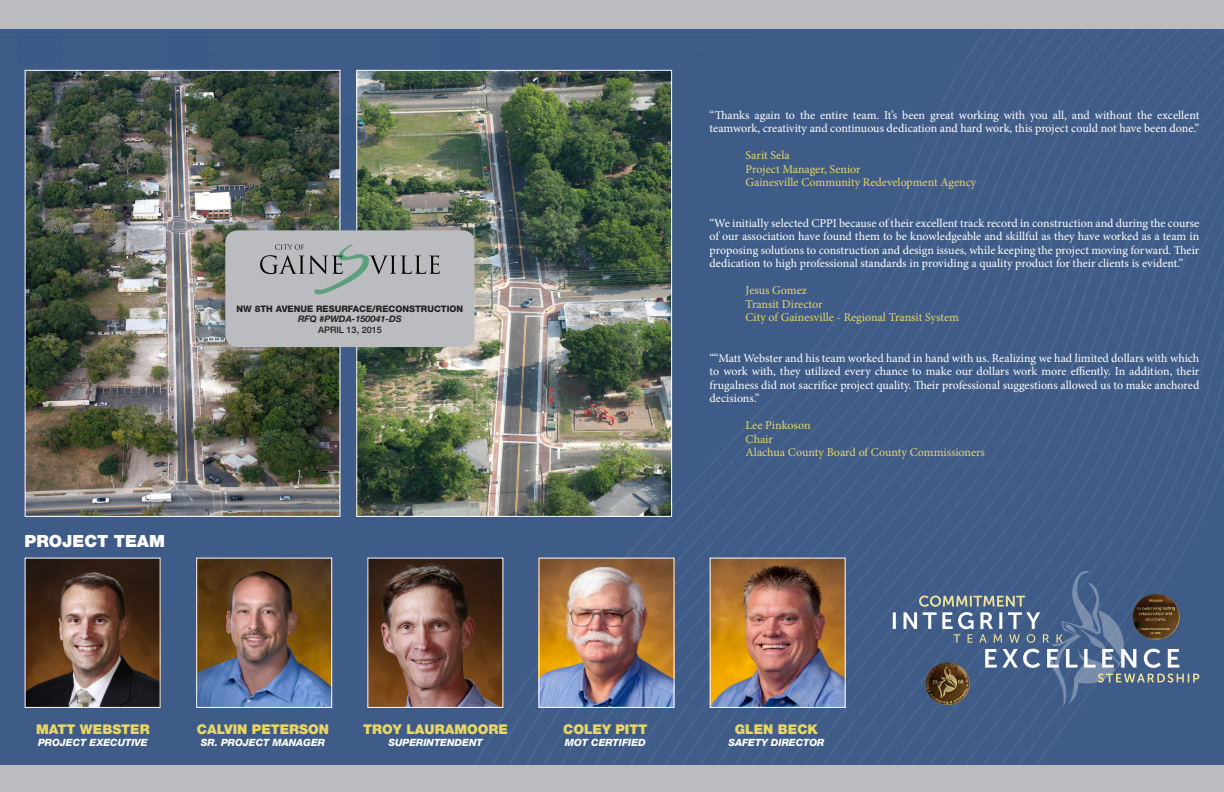
<style>
.page{position:relative;width:1224px;height:792px;background:#fff}
.page>*{position:absolute;margin:0;border:0;box-sizing:border-box;transform-origin:0 0}
.t1{font:900 16.8px "Helvetica Neue";color:#fff}
.t2{font:900 13.4px "Helvetica Neue";color:#e8d665}
.t3{font:12px/13.5px "Minion Pro";letter-spacing:-.005em;color:#fff;text-align:justify}
.t4{font:12px "Minion Pro";color:#e8d665}
.t5{font:italic 800 10px "Helvetica Neue";color:#fff}
.t6{font:800 9px "Helvetica Neue";color:#231f20}
.t7{font:italic 700 9px "Helvetica Neue";color:#231f20}
.t8{font:500 9px "Helvetica Neue";color:#231f20}
</style>
<div class="page">
<img style="left:0;top:29px;width:1224px;height:737px">
<img style="left:27px;top:560px;width:132px;height:146px">
<img style="left:27px;top:72px;width:311px;height:443px">
<img style="left:358px;top:72px;width:312px;height:443px">
<img style="left:540px;top:560px;width:133px;height:146px">
<div style="left:538px;top:558px;width:137px;height:150px;border:1px solid #fff"></div>
<img style="left:198px;top:560px;width:132px;height:146px">
<div style="left:196px;top:558px;width:136px;height:150px;border:1px solid #fff"></div>
<img style="left:369px;top:560px;width:132px;height:146px">
<div style="left:0;top:0;width:1224px;height:29px;background:#bbbcbf"></div>
<div style="left:0;top:766px;width:1224px;height:26px;background:#bbbcbf"></div>
<img style="left:712px;top:560px;width:132px;height:146px">
<svg style="left:893px;top:570px;width:306px;height:138px;background:#546e92"></svg>
<img style="left:925px;top:662px;width:45px;height:43px">
<img style="left:1132px;top:594px;width:48px;height:46px">
<div style="left:225px;top:230px;width:249px;height:117px;background:#bbbcbf;border-radius:12px"></div>
<svg style="left:260px;top:244px;width:180px;height:50px"></svg>
<p class="t6" style="left:237px;top:303px;width:228px">NW 8TH AVENUE RESURFACE/RECONSTRUCTION</p>
<p class="t7" style="left:298px;top:314px;width:105px">RFQ #PWDA-150041-DS</p>
<p class="t8" style="left:318px;top:325px;width:65px">APRIL 13, 2015</p>
<p class="t1" style="left:25px;top:531px;width:142px">PROJECT TEAM</p>
<p class="t3" style="left:710px;top:108px;width:491px">“Thanks again to the entire team. It’s been great working with you all, and without the excellent teamwork, creativity and continuous dedication and hard work, this project could not have been done.”</p>
<p class="t4" style="left:746px;top:148px;width:46px">Sarit Sela</p>
<p class="t4" style="left:746px;top:161px;width:117px">Project Manager, Senior</p>
<p class="t4" style="left:746px;top:175px;width:232px">Gainesville Community Redevelopment Agency</p>
<p class="t3" style="left:710px;top:216px;width:491px">“We initially selected CPPI because of their excellent track record in construction and during the course of our association have found them to be knowledgeable and skillful as they have worked as a team in proposing solutions to construction and design issues, while keeping the project moving forward. Their dedication to high professional standards in providing a quality product for their clients is evident.”</p>
<p class="t4" style="left:746px;top:283px;width:63px">Jesus Gomez</p>
<p class="t4" style="left:746px;top:296px;width:79px">Transit Director</p>
<p class="t4" style="left:746px;top:310px;width:215px">City of Gainesville - Regional Transit System</p>
<p class="t3" style="left:710px;top:351px;width:491px">““Matt Webster and his team worked hand in hand with us. Realizing we had limited dollars with which to work with, they utilized every chance to make our dollars work more effiently. In addition, their frugalness did not sacrifice project quality. Their professional suggestions allowed us to make anchored decisions.”</p>
<p class="t4" style="left:746px;top:418px;width:67px">Lee Pinkoson</p>
<p class="t4" style="left:746px;top:431px;width:29px">Chair</p>
<p class="t4" style="left:746px;top:445px;width:241px">Alachua County Board of County Commissioners</p>
<p class="t2" style="left:36px;top:722px;width:115px">MATT WEBSTER</p>
<p class="t5" style="left:38px;top:737px;width:111px">PROJECT EXECUTIVE</p>
<p class="t2" style="left:197px;top:722px;width:134px">CALVIN PETERSON</p>
<p class="t5" style="left:201px;top:737px;width:126px">SR. PROJECT MANAGER</p>
<p class="t2" style="left:363px;top:722px;width:146px">TROY LAURAMOORE</p>
<p class="t5" style="left:388px;top:737px;width:96px">SUPERINTENDENT</p>
<p class="t2" style="left:563px;top:721px;width:86px">COLEY PITT</p>
<p class="t5" style="left:565px;top:737px;width:82px">MOT CERTIFIED</p>
<p class="t2" style="left:735px;top:721px;width:85px">GLEN BECK</p>
<p class="t5" style="left:728px;top:737px;width:98px">SAFETY DIRECTOR</p>
</div>
